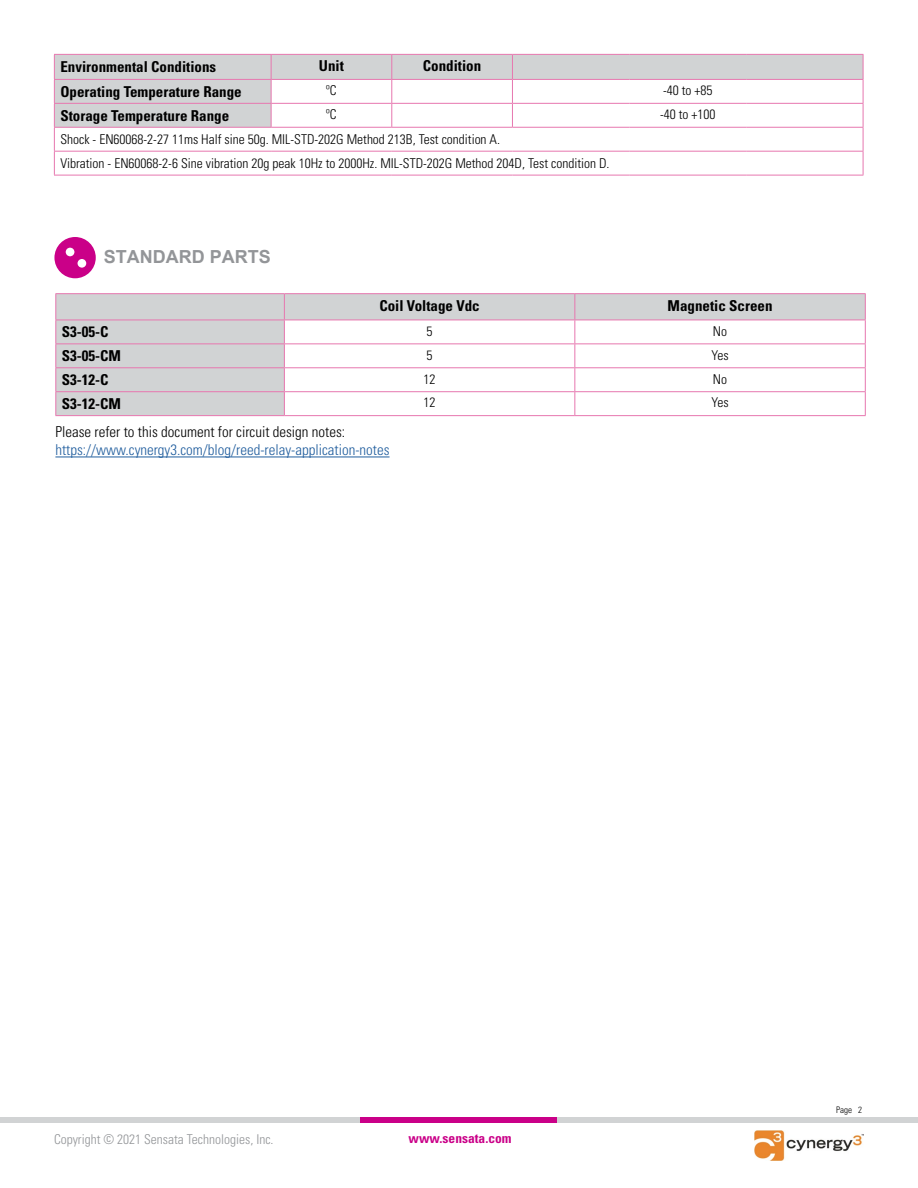
<style>
.page{position:relative;width:918px;height:1188px;background:#fff}
.page>*{position:absolute;margin:0;border:0;box-sizing:border-box;transform-origin:0 0}
.t1{font:700 18px "Arial";color:#939598}
.t2{font:700 condensed 15px "Univers LT Std";color:#000}
.t3{font:300 condensed 15px "Univers LT Std";color:#215e9e}
.t4{font:300 condensed 15px "Univers LT Std";color:#000}
.t5{font:300 condensed 13.5px/23.9px "Univers LT Std";color:#000}
.t6{font:300 condensed 13.5px "Univers LT Std";color:#939598}
.t7{font:700 condensed 13.5px "Univers LT Std";color:#ca0088}
.t8{font:300 condensed 9px "Univers LT Std";color:#000}
</style>
<div class="page">
<div style="left:0;top:1117px;width:918px;height:6px;background:#d1d3d4"></div>
<div style="left:361px;top:1117px;width:196px;height:6px;background:#ca0088"></div>
<img style="left:754px;top:1130px;width:110px;height:30px">
<svg style="left:54px;top:54px;width:810px;height:121px"></svg>
<hr style="left:54px;top:175px;width:217px;height:1px;background:#e777af">
<hr style="left:271px;top:175px;width:121px;height:1px;background:#e777af">
<hr style="left:392px;top:175px;width:120px;height:1px;background:#e777af">
<hr style="left:512px;top:175px;width:117px;height:1px;background:#e777af">
<hr style="left:629px;top:175px;width:117px;height:1px;background:#e777af">
<hr style="left:746px;top:175px;width:117px;height:1px;background:#e777af">
<svg style="left:54px;top:237px;width:42px;height:41px"></svg>
<hr style="left:55px;top:293px;width:229px;height:1px;background:#e777af">
<hr style="left:284px;top:293px;width:291px;height:1px;background:#e777af">
<hr style="left:575px;top:293px;width:291px;height:1px;background:#e777af">
<svg style="left:55px;top:294px;width:811px;height:121px"></svg>
<hr style="left:55px;top:415px;width:229px;height:1px;background:#e777af">
<hr style="left:284px;top:415px;width:291px;height:1px;background:#e777af">
<hr style="left:575px;top:415px;width:291px;height:1px;background:#e777af">
<hr style="left:55px;top:457px;width:335px;height:1px;background:#215e9e">
<p class="t2" style="left:60px;top:58px;width:157px">Environmental Conditions</p>
<p class="t2" style="left:319px;top:57px;width:27px">Unit</p>
<p class="t2" style="left:423px;top:57px;width:60px">Condition</p>
<p class="t2" style="left:60px;top:82px;width:183px">Operating Temperature Range</p>
<p class="t5" style="left:326px;top:79px;width:12px">ºC</p>
<p class="t5" style="left:663px;top:79px;width:51px">-40 to +85</p>
<p class="t2" style="left:60px;top:106px;width:170px">Storage Temperature Range</p>
<p class="t5" style="left:326px;top:102px;width:12px">ºC</p>
<p class="t5" style="left:660px;top:102px;width:57px">-40 to +100</p>
<p class="t5" style="left:60px;top:127px;width:551px">Shock - EN60068-2-27 11ms Half sine 50g. MIL-STD-202G Method 213B, Test condition A.<br>Vibration - EN60068-2-6 Sine vibration 20g peak 10Hz to 2000Hz. MIL-STD-202G Method 204D, Test condition D.</p>
<h1 class="t1" style="left:104px;top:245px;width:168px">STANDARD PARTS</h1>
<p class="t2" style="left:379px;top:296px;width:102px">Coil Voltage Vdc</p>
<p class="t2" style="left:668px;top:296px;width:106px">Magnetic Screen</p>
<p class="t2" style="left:62px;top:323px;width:48px">S3-05-C</p>
<p class="t5" style="left:427px;top:319px;width:7px">5</p>
<p class="t5" style="left:713px;top:319px;width:16px">No</p>
<p class="t2" style="left:62px;top:347px;width:61px">S3-05-CM</p>
<p class="t5" style="left:427px;top:343px;width:7px">5</p>
<p class="t5" style="left:711px;top:343px;width:19px">Yes</p>
<p class="t2" style="left:62px;top:371px;width:48px">S3-12-C</p>
<p class="t5" style="left:424px;top:367px;width:13px">12</p>
<p class="t5" style="left:713px;top:367px;width:16px">No</p>
<p class="t2" style="left:62px;top:395px;width:61px">S3-12-CM</p>
<p class="t5" style="left:424px;top:391px;width:13px">12</p>
<p class="t5" style="left:711px;top:391px;width:19px">Yes</p>
<p class="t4" style="left:55px;top:423px;width:291px">Please refer to this document for circuit design notes:</p>
<p class="t3" style="left:55px;top:441px;width:336px">https://www.cynergy3.com/blog/reed-relay-application-notes</p>
<p class="t6" style="left:54px;top:1131px;width:221px">Copyright © 2021 Sensata Technologies, Inc.</p>
<p class="t7" style="left:409px;top:1130px;width:104px">www.sensata.com</p>
<p class="t8" style="left:836px;top:1105px;width:27px">Page 2</p>
</div>
